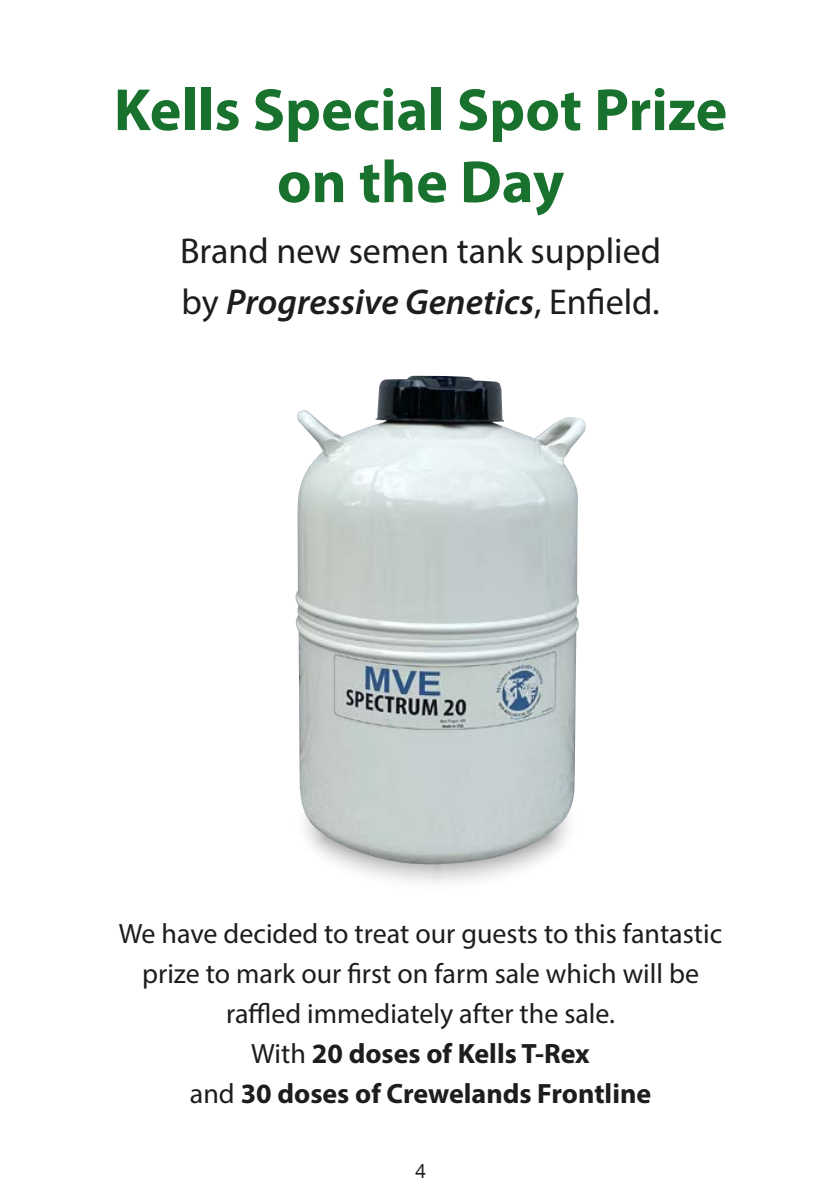
<style>
.page{position:relative;width:840px;height:1191px;background:#fff}
.page>*{position:absolute;margin:0;border:0;box-sizing:border-box;transform-origin:0 0}
.t1{font:700 60px/72px "Myriad Pro";color:#18722d;text-align:center}
.t2{font:36px/50px "Myriad Pro";color:#1d1d1b}
.t3{font:28px/40px "Myriad Pro";color:#1d1d1b;text-align:center}
.t4{font:20px "Helvetica Neue";color:#1d1d1b}
.s1{font-weight:600;font-style:italic}
.s2{font-weight:700}
</style>
<div class="page">
<svg style="left:294px;top:753px;width:284px;height:139px"></svg>
<img style="left:294px;top:375px;width:292px;height:489px">
<h1 class="t1" style="left:114px;top:72px;width:614px">Kells Special Spot Prize on the Day</h1>
<p class="t2" style="left:180px;top:226px;width:482px">Brand new semen tank supplied by <span class="s1">Progressive Genetics</span>, Enfield.</p>
<p class="t3" style="left:119px;top:912px;width:604px">We have decided to treat our guests to this fantastic prize to mark our first on farm sale which will be raffled immediately after the sale.<br>With <span class="s2">20 doses of Kells T-Rex<br></span>and <span class="s2">30 doses of Crewelands Frontline</span></p>
<p class="t4" style="left:415px;top:1156px;width:13px">4</p>
</div>
